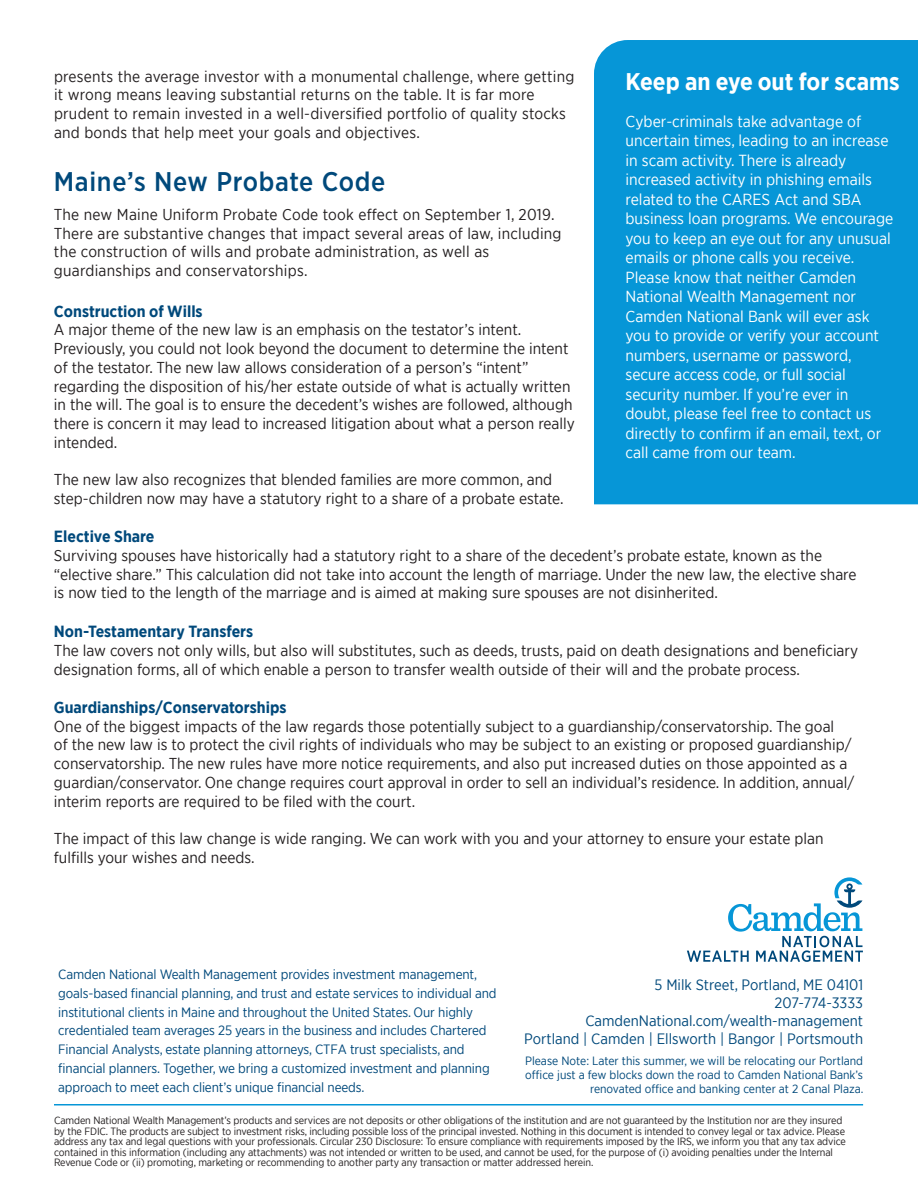
<style>
.page{position:relative;width:918px;height:1188px;background:#fff}
.page>*{position:absolute;margin:0;border:0;box-sizing:border-box;transform-origin:0 0}
.t1{font:500 27px "Gotham Narrow";letter-spacing:.025em;color:#00497b}
.t2{font:700 24px "Gotham Narrow";color:#fff}
.t3{font:700 16.2px "Gotham Narrow";color:#00497b}
.t4{font:15.9px/19.5px "Gotham Narrow";color:#fff}
.t5{font:15.75px/18.8px "Gotham Narrow";color:#231f20}
.t6{font:15px/18px "Gotham Narrow";color:#00497b;text-align:right}
.t7{font:13.5px/18.8px "Gotham Narrow";letter-spacing:-.01em;color:#00497b}
.t8{font:12px/14.4px "Gotham Narrow";color:#00497b;text-align:right}
.t9{font:10.5px/10.5px "Gotham Narrow";letter-spacing:-.01em;color:#231f20}
</style>
<div class="page">
<svg style="left:687px;top:877px;width:176px;height:85px"></svg>
<hr style="left:54px;top:1104px;width:809px;height:2px;background:#0696d7">
<div style="left:594px;top:40px;width:324px;height:464px;background:#0696d7"></div>
<h2 class="t2" style="left:626px;top:61px;width:274px">Fixed Income Capabilities</h2>
<p class="t5" style="left:54px;top:66px;width:522px">presents the average investor with a monumental challenge, where getting it wrong means leaving substantial returns on the table. It is far more prudent to remain invested in a well-diversified portfolio of quality stocks and bonds that help meet your goals and objectives.</p>
<h1 class="t1" style="left:54px;top:165px;width:333px">Maine’s New Probate Code</h1>
<p class="t5" style="left:54px;top:205px;width:509px">The new Maine Uniform Probate Code took effect on September 1, 2019.<br>There are substantive changes that impact several areas of law, including the construction of wills and probate administration, as well as guardianships and conservatorships.</p>
<p class="t3" style="left:54px;top:301px;width:150px">Construction of Wills</p>
<p class="t5" style="left:54px;top:320px;width:522px">A major theme of the new law is an emphasis on the testator’s intent.<br>Previously, you could not look beyond the document to determine the intent of the testator. The new law allows consideration of a person’s “intent” regarding the disposition of his/her estate outside of what is actually written in the will. The goal is to ensure the decedent’s wishes are followed, although there is concern it may lead to increased litigation about what a person really intended.</p>
<p class="t5" style="left:54px;top:470px;width:511px">The new law also recognizes that blended families are more common, and step-children now may have a statutory right to a share of a probate estate.</p>
<p class="t3" style="left:54px;top:526px;width:102px">Elective Share</p>
<p class="t5" style="left:54px;top:546px;width:804px">Surviving spouses have historically had a statutory right to a share of the decedent’s probate estate, known as the “elective share.” This calculation did not take into account the length of marriage. Under the new law, the elective share is now tied to the length of the marriage and is aimed at making sure spouses are not disinherited.</p>
<p class="t3" style="left:54px;top:621px;width:201px">Non-Testamentary Transfers</p>
<p class="t5" style="left:54px;top:641px;width:806px">The law covers not only wills, but also will substitutes, such as deeds, trusts, paid on death designations and beneficiary designation forms, all of which enable a person to transfer wealth outside of their will and the probate process.</p>
<p class="t3" style="left:54px;top:697px;width:234px">Guardianships/Conservatorships</p>
<p class="t5" style="left:54px;top:716px;width:802px">One of the biggest impacts of the law regards those potentially subject to a guardianship/conservatorship. The goal<br>of the new law is to protect the civil rights of individuals who may be subject to an existing or proposed guardianship/ conservatorship. The new rules have more notice requirements, and also put increased duties on those appointed as a guardian/conservator. One change requires court approval in order to sell an individual’s residence. In addition, annual/ interim reports are required to be filed with the court.</p>
<p class="t5" style="left:54px;top:829px;width:771px">The impact of this law change is wide ranging. We can work with you and your attorney to ensure your estate plan fulfills your wishes and needs.</p>
<h2 class="t2" style="left:626px;top:66px;width:276px">Keep an eye out for scams</h2>
<h2 class="t2" style="left:613px;top:72px;width:274px">Fixed Income Capabilities</h2>
<p class="t4" style="left:626px;top:111px;width:269px">Cyber-criminals take advantage of uncertain times, leading to an increase in scam activity. There is already increased activity in phishing emails related to the CARES Act and SBA business loan programs. We encourage you to keep an eye out for any unusual emails or phone calls you receive.<br>Please know that neither Camden National Wealth Management nor Camden National Bank will ever ask you to provide or verify your account numbers, username or password, secure access code, or full social security number. If you’re ever in doubt, please feel free to contact us directly to confirm if an email, text, or call came from our team.</p>
<p class="t7" style="left:58px;top:965px;width:440px">Camden National Wealth Management provides investment management, goals-based financial planning, and trust and estate services to individual and institutional clients in Maine and throughout the United States. Our highly credentialed team averages 25 years in the business and includes Chartered Financial Analysts, estate planning attorneys, CTFA trust specialists, and financial planners. Together, we bring a customized investment and planning approach to meet each client’s unique financial needs.</p>
<p class="t9" style="left:54px;top:1115px;width:793px">Camden National Wealth Management’s products and services are not deposits or other obligations of the institution and are not guaranteed by the Institution nor are they insured by the FDIC. The products are subject to investment risks, including possible loss of the principal invested. Nothing in this document is intended to convey legal or tax advice. Please address any tax and legal questions with your professionals. Circular 230 Disclosure: To ensure compliance with requirements imposed by the IRS, we inform you that any tax advice contained in this information (including any attachments) was not intended or written to be used, and cannot be used, for the purpose of (i) avoiding penalties under the Internal Revenue Code or (ii) promoting, marketing or recommending to another party any transaction or matter addressed herein.</p>
<p class="t6" style="left:524px;top:975px;width:340px">5 Milk Street, Portland, ME 04101<br>207-774-3333<br>CamdenNational.com/wealth-management<br>Portland | Camden | Ellsworth | Bangor | Portsmouth</p>
<p class="t8" style="left:525px;top:1053px;width:340px">Please Note: Later this summer, we will be relocating our Portland office just a few blocks down the road to Camden National Bank’s renovated office and banking center at 2 Canal Plaza.</p>
</div>
